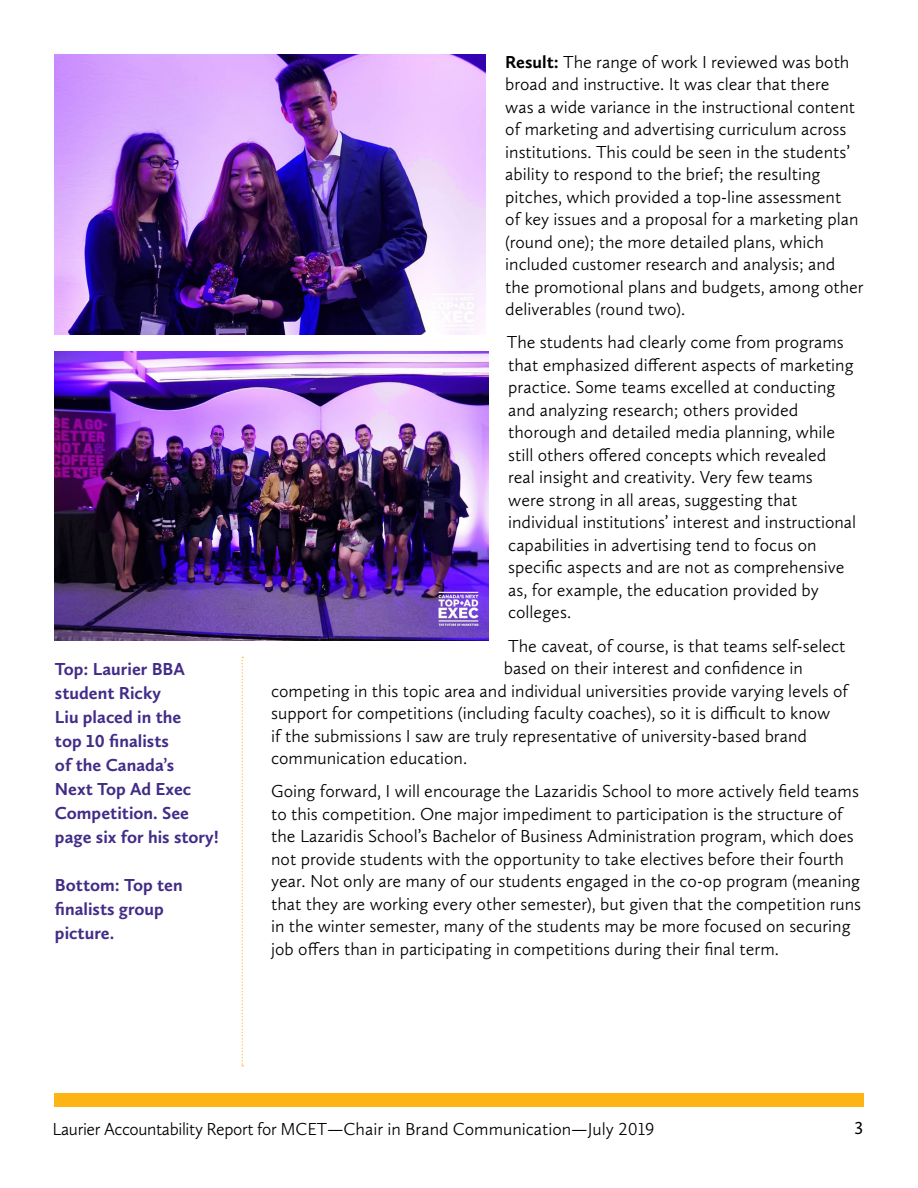
<style>
.page{position:relative;width:918px;height:1188px;background:#fff}
.page>*{position:absolute;margin:0;border:0;box-sizing:border-box;transform-origin:0 0}
.t1{font:300 18px/22.5px "Calluna Sans";color:#000}
.t2{font:700 18px/24px "Calluna Sans";color:#422c88}
.t3{font:18px "Calluna Sans";color:#000}
.s1{font-weight:700}
</style>
<div class="page">
<div style="left:54px;top:1094px;width:810px;height:13px;background:#fcb515"></div>
<svg style="left:242px;top:657px;width:1px;height:409px"></svg>
<img style="left:54px;top:351px;width:434px;height:289px">
<img style="left:54px;top:54px;width:432px;height:281px">
<p class="t2" style="left:55px;top:656px;width:165px">Top: Laurier BBA student Ricky<br>Liu placed in the<br>top 10 finalists<br>of the Canada’s<br>Next Top Ad Exec<br>Competition. See page six for his story!</p>
<p class="t2" style="left:55px;top:872px;width:129px">Bottom: Top ten finalists group picture.</p>
<p class="t1" style="left:505px;top:50px;width:360px"><span class="s1">Result:</span> The range of work I reviewed was both broad and instructive. It was clear that there<br>was a wide variance in the instructional content of marketing and advertising curriculum across institutions. This could be seen in the students’ ability to respond to the brief; the resulting pitches, which provided a top-line assessment<br>of key issues and a proposal for a marketing plan (round one); the more detailed plans, which included customer research and analysis; and the promotional plans and budgets, among other deliverables (round two).</p>
<p class="t1" style="left:507px;top:331px;width:351px">The students had clearly come from programs that emphasized different aspects of marketing practice. Some teams excelled at conducting and analyzing research; others provided thorough and detailed media planning, while still others offered concepts which revealed<br>real insight and creativity. Very few teams<br>were strong in all areas, suggesting that individual institutions’ interest and instructional capabilities in advertising tend to focus on specific aspects and are not as comprehensive as, for example, the education provided by colleges.</p>
<p class="t1" style="left:508px;top:634px;width:339px">The caveat, of course, is that teams self-select</p>
<p class="t1" style="left:504px;top:657px;width:301px">based on their interest and confidence in</p>
<p class="t1" style="left:271px;top:679px;width:578px">competing in this topic area and individual universities provide varying levels of</p>
<p class="t1" style="left:271px;top:702px;width:561px">support for competitions (including faculty coaches), so it is difficult to know</p>
<p class="t1" style="left:271px;top:724px;width:537px">if the submissions I saw are truly representative of university-based brand</p>
<p class="t1" style="left:271px;top:747px;width:197px">communication education.</p>
<p class="t1" style="left:271px;top:780px;width:591px">Going forward, I will encourage the Lazaridis School to more actively field teams to this competition. One major impediment to participation is the structure of the Lazaridis School’s Bachelor of Business Administration program, which does not provide students with the opportunity to take electives before their fourth year. Not only are many of our students engaged in the co-op program (meaning that they are working every other semester), but given that the competition runs in the winter semester, many of the students may be more focused on securing job offers than in participating in competitions during their final term.</p>
<p class="t1" style="left:52px;top:1117px;width:604px">Laurier Accountability Report for MCET—Chair in Brand Communication—July 2019</p>
<p class="t3" style="left:854px;top:1117px;width:10px">3</p>
</div>
